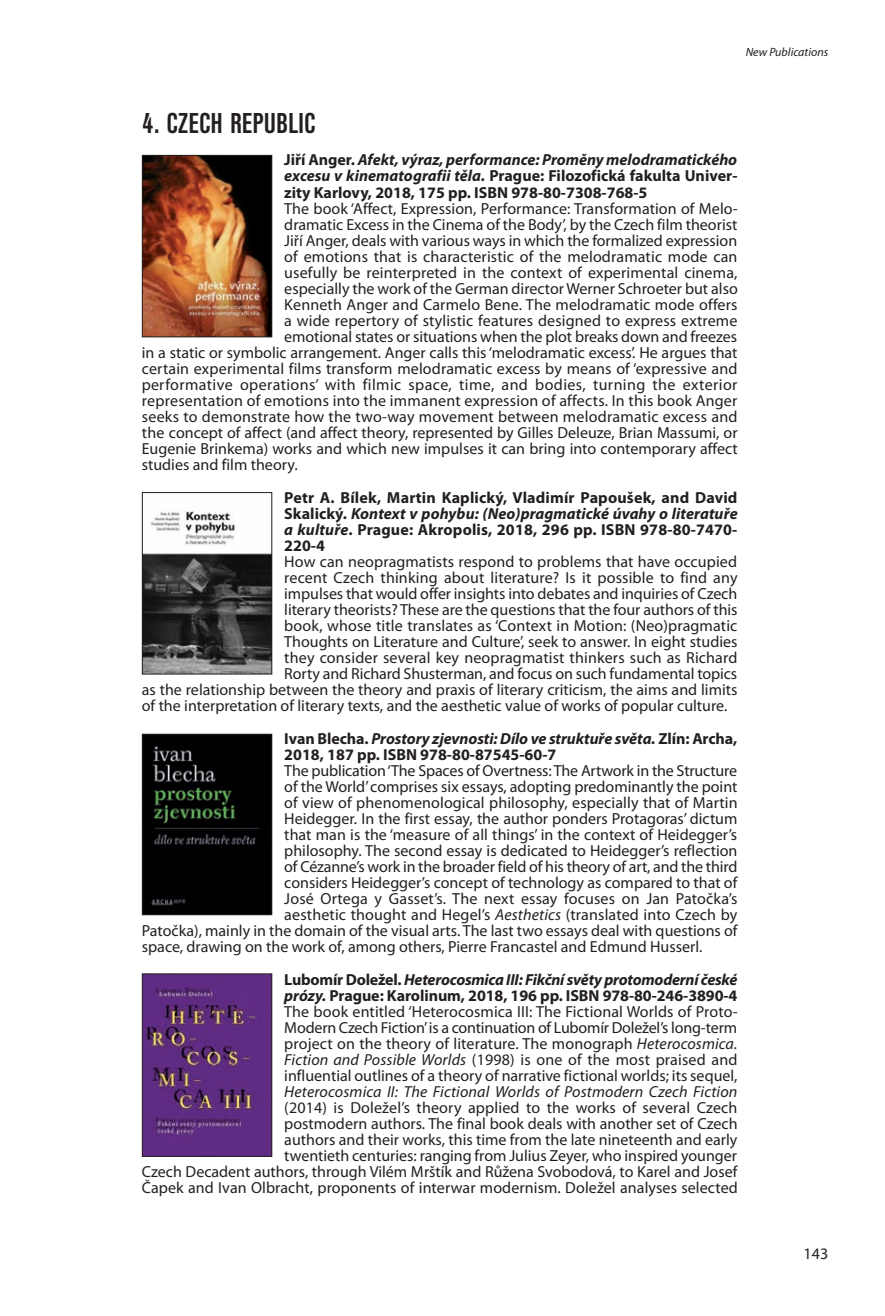
<style>
.page{position:relative;width:885px;height:1316px;background:#fff}
.page>*{position:absolute;margin:0;border:0;box-sizing:border-box;transform-origin:0 0}
.t1{font:700 condensed 30px "Nimbus Sans DCE";color:#231f20}
.t2{font:16px/16px "Myriad Pro";color:#231f20;text-align:justify}
.t3{font:700 16px/16px "Myriad Pro";color:#231f20;text-align:justify}
.t4{font:16px "Myriad Pro";letter-spacing:.025em;color:#231f20}
.t5{font:italic 16px "Myriad Pro";letter-spacing:.01em;color:#231f20}
.t6{font:italic 12px "Myriad Pro";color:#231f20}
.s1{font-style:italic}
.s2{font-weight:700}
.s3{font-weight:700;font-style:italic}
</style>
<div class="page">
<img style="left:144px;top:157px;width:126px;height:178px">
<div style="left:142px;top:155px;width:130px;height:182px;border:1px solid #231f20"></div>
<img style="left:144px;top:510px;width:126px;height:162px">
<div style="left:142px;top:492px;width:130px;height:182px;border:1px solid #231f20"></div>
<img style="left:144px;top:735px;width:126px;height:178px">
<div style="left:142px;top:733px;width:130px;height:182px;border:1px solid #231f20"></div>
<img style="left:144px;top:975px;width:126px;height:179px">
<div style="left:142px;top:973px;width:130px;height:183px;border:1px solid #231f20"></div>
<p class="t6" style="left:745px;top:47px;width:84px">New Publications</p>
<h1 class="t1" style="left:142px;top:105px;width:175px">4. CZECH REPUBLIC</h1>
<p class="t3" style="left:284px;top:153px;width:454px">Jiří Anger. <span class="s1">Afekt, výraz, performance: Proměny melodramatického excesu v kinematografii těla.</span> Prague: Filozofická fakulta Univer - zity Karlovy, 2018, 175 pp. ISBN 978-80-7308-768-5</p>
<p class="t2" style="left:284px;top:201px;width:455px">The book ‘Affect, Expression, Performance: Transformation of Melo -</p>
<p class="t2" style="left:284px;top:217px;width:454px">dramatic Excess in the Cinema of the Body’, by the Czech film theorist</p>
<p class="t2" style="left:284px;top:233px;width:454px">Jiří Anger, deals with various ways in which the formalized expression</p>
<p class="t2" style="left:284px;top:249px;width:454px">of emotions that is characteristic of the melodramatic mode can</p>
<p class="t2" style="left:284px;top:265px;width:454px">usefully be reinterpreted in the context of experimental cinema,</p>
<p class="t2" style="left:284px;top:281px;width:455px">especially the work of the German director Werner Schroeter but also</p>
<p class="t2" style="left:284px;top:297px;width:454px">Kenneth Anger and Carmelo Bene. The melodramatic mode offers</p>
<p class="t2" style="left:284px;top:313px;width:454px">a wide repertory of stylistic features designed to express extreme</p>
<p class="t2" style="left:284px;top:329px;width:454px">emotional states or situations when the plot breaks down and freezes</p>
<p class="t2" style="left:142px;top:345px;width:597px">in a static or symbolic arrangement. Anger calls this ‘melodramatic excess’. He argues that</p>
<p class="t2" style="left:142px;top:361px;width:597px">certain experimental films transform melodramatic excess by means of ‘expressive and</p>
<p class="t4" style="left:142px;top:378px;width:597px">performative operations’ with filmic space, time, and bodies, turning the exterior</p>
<p class="t2" style="left:142px;top:393px;width:597px">representation of emotions into the immanent expression of affects. In this book Anger</p>
<p class="t2" style="left:142px;top:409px;width:597px">seeks to demonstrate how the two-way movement between melodramatic excess and</p>
<p class="t2" style="left:142px;top:425px;width:597px">the concept of affect (and affect theory, represented by Gilles Deleuze, Brian Massumi, or</p>
<p class="t2" style="left:142px;top:441px;width:597px">Eugenie Brinkema) works and which new impulses it can bring into contemporary affect</p>
<p class="t2" style="left:142px;top:457px;width:157px">studies and film theory.</p>
<p class="t3" style="left:284px;top:490px;width:455px">Petr A. Bílek, Martin Kaplický, Vladimír Papoušek, and David Skalický. <span class="s1">Kontext v pohybu: (Neo)pragmatické úvahy o literatuře a kul tuře</span>. Prague: Akropolis, 2018, 296 pp. ISBN 978-80-7470- 220-4</p>
<p class="t2" style="left:284px;top:554px;width:454px">How can neopragmatists respond to problems that have occupied</p>
<p class="t2" style="left:284px;top:570px;width:454px">recent Czech thinking about literature? Is it possible to find any</p>
<p class="t2" style="left:284px;top:586px;width:454px">impulses that would offer insights into debates and inquiries of Czech</p>
<p class="t2" style="left:284px;top:602px;width:454px">literary theorists? These are the questions that the four authors of this</p>
<p class="t2" style="left:284px;top:618px;width:454px">book, whose title translates as ‘Context in Motion: (Neo)pragmatic</p>
<p class="t2" style="left:284px;top:634px;width:454px">Thoughts on Literature and Culture’, seek to answer. In eight studies</p>
<p class="t2" style="left:284px;top:650px;width:454px">they consider several key neopragmatist thinkers such as Richard</p>
<p class="t2" style="left:284px;top:666px;width:454px">Rorty and Richard Shusterman, and focus on such fundamental topics</p>
<p class="t2" style="left:142px;top:682px;width:597px">as the relationship between the theory and praxis of literary criticism, the aims and limits</p>
<p class="t2" style="left:142px;top:698px;width:587px">of the interpretation of literary texts, and the aesthetic value of works of popular culture.</p>
<p class="t3" style="left:284px;top:731px;width:454px">Ivan Blecha. <span class="s1">Prostory zjevnosti: Dílo ve struktuře světa.</span> Zlín: Archa,<br>2018, 187 pp. ISBN 978-80-87545-60-7</p>
<p class="t2" style="left:284px;top:763px;width:454px">The publication ‘The Spaces of Overtness: The Artwork in the Structure</p>
<p class="t2" style="left:284px;top:779px;width:454px">of the World’ comprises six essays, adopting predominantly the point</p>
<p class="t2" style="left:284px;top:795px;width:455px">of view of phenomenological philosophy, especially that of Martin</p>
<p class="t2" style="left:284px;top:811px;width:454px">Heidegger. In the first essay, the author ponders Protagoras’ dictum</p>
<p class="t2" style="left:284px;top:827px;width:454px">that man is the ‘measure of all things’ in the context of Heidegger’s</p>
<p class="t2" style="left:284px;top:843px;width:454px">philosophy. The second essay is dedicated to Heidegger’s reflection</p>
<p class="t2" style="left:284px;top:859px;width:454px">of Cézanne’s work in the broader field of his theory of art, and the third</p>
<p class="t2" style="left:284px;top:875px;width:454px">considers Heidegger’s concept of technology as compared to that of</p>
<p class="t2" style="left:284px;top:891px;width:454px">José Ortega y Gasset’s. The next essay focuses on Jan Patočka’s</p>
<p class="t2" style="left:284px;top:907px;width:454px">aesthetic thought and Hegel’s <span class="s1">Aesthetics</span> (translated into Czech by</p>
<p class="t2" style="left:142px;top:923px;width:597px">Patočka), mainly in the domain of the visual arts. The last two essays deal with questions of</p>
<p class="t2" style="left:142px;top:939px;width:562px">space, drawing on the work of, among others, Pierre Francastel and Edmund Husserl.</p>
<p class="t2" style="left:284px;top:972px;width:455px"><span class="s2">Lubomír Doležel.</span> <span class="s3">Heterocosmica III: Fikční světy protomoderní čes ké prózy.</span> <span class="s2">Prague: Karolinum, 2018, 196 pp. ISBN 978-80-246-3890-4<br></span>The book entitled ‘Heterocosmica III: The Fictional Worlds of Proto-Modern Czech Fiction’ is a continuation of Lubomír Doležel’s long-term project on the theory of literature. The monograph <span class="s1">Heterocosmica.<br>Fiction and Possible Worlds</span> (1998) is one of the most praised and influential outlines of a theory of narrative fictional worlds; its sequel,</p>
<p class="t5" style="left:284px;top:1085px;width:454px">Heterocosmica II: The Fictional Worlds of Postmodern Czech Fiction</p>
<p class="t2" style="left:142px;top:1100px;width:597px;text-align:right">(2014) is Doležel’s theory applied to the works of several Czech<br>postmodern authors. The final book deals with another set of Czech<br>authors and their works, this time from the late nineteenth and early<br>twentieth centuries: ranging from Julius Zeyer, who inspired younger<br>Czech Decadent authors, through Vilém Mrštík and Růžena Svobodová, to Karel and Josef Čapek and Ivan Olbracht, proponents of interwar modernism. Doležel analyses selected</p>
<p class="t2" style="left:803px;top:1247px;width:26px">143</p>
</div>
